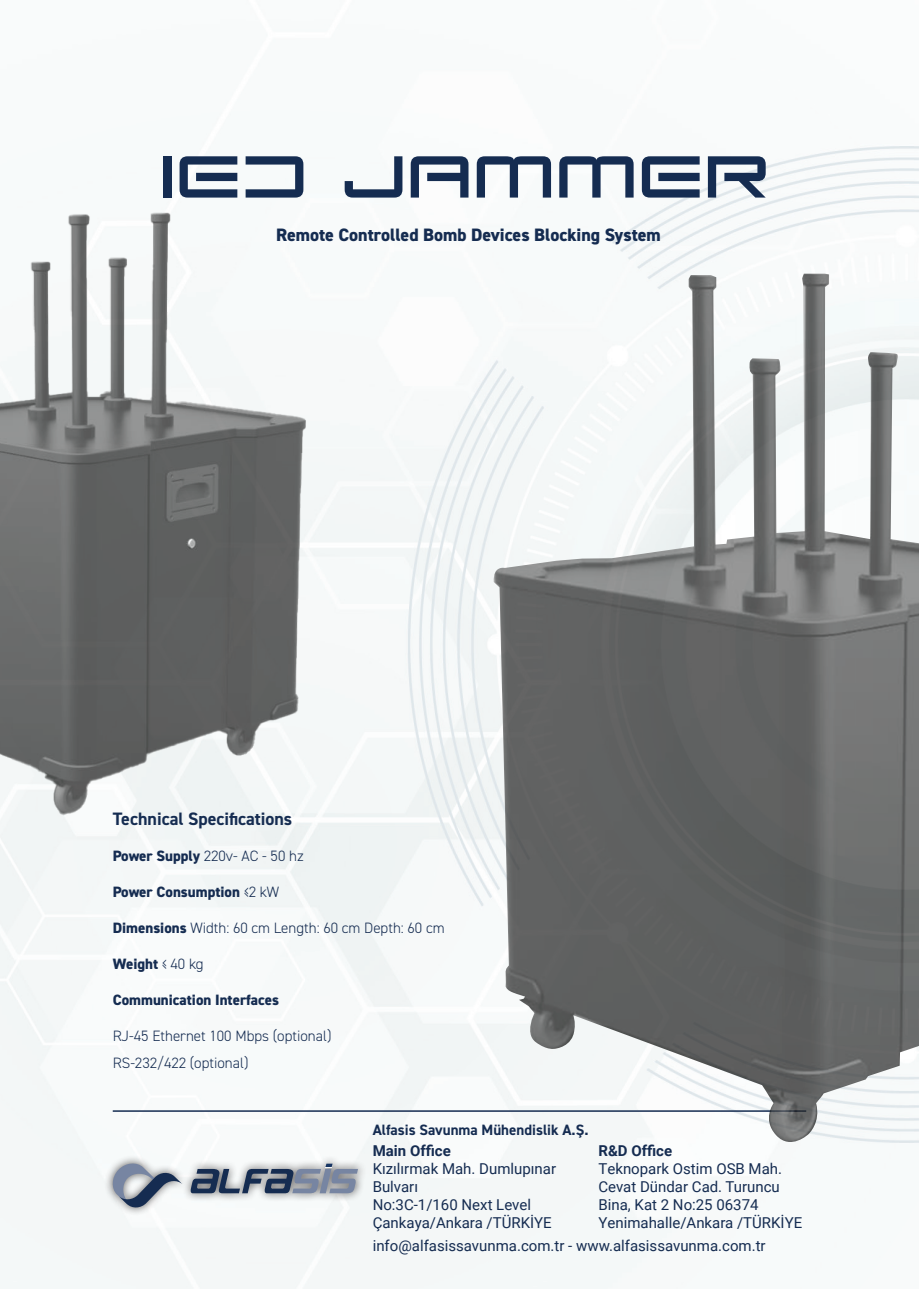
<style>
.page{position:relative;width:919px;height:1289px;background:#fff}
.page>*{position:absolute;margin:0;border:0;box-sizing:border-box;transform-origin:0 0}
.t1{font:66px "Dark Net";color:#152c51}
.t2{font:800 18px "DIN2014";color:#152c51}
.t3{font:700 18px "DIN2014";color:#152c51}
.t4{font:15px/18px "Roboto";color:#152c51}
.t5{font:300 15px/27px "DIN2014";color:#152c51}
.t6{font:800 15px "DIN2014";color:#152c51}
.t7{font:700 15px "DIN2014";color:#152c51}
.t8{font:700 15px "Roboto";color:#152c51}
.s1{font-weight:800}
.s2{font-weight:300}
</style>
<div class="page">
<img style="left:0;top:146px;width:918px;height:1142px">
<hr style="left:113px;top:1110px;width:693px;height:1px;background:#152c51">
<div style="left:104px;top:1154px;width:262px;height:62px;background:#231f20;opacity:.75"></div>
<svg style="left:111px;top:1161px;width:71px;height:47px"></svg>
<svg style="left:190px;top:1163px;width:168px;height:30px;background:#87909f"></svg>
<img style="left:492px;top:274px;width:426px;height:872px">
<img style="left:0;top:183px;width:367px;height:655px">
<h1 class="t1" style="left:163px;top:144px;width:612px">IED JAMMER</h1>
<p class="t2" style="left:276px;top:223px;width:386px">Remote Controlled Bomb Devices Blocking System</p>
<p class="t3" style="left:113px;top:806px;width:181px">Technical Specifications</p>
<p class="t5" style="left:113px;top:842px;width:192px"><span class="s1">Power Supply</span> 220v- AC - 50 hz</p>
<p class="t6" style="left:113px;top:881px;width:168px">Power Consumption <span class="s2">≤2 kW</span></p>
<p class="t5" style="left:113px;top:914px;width:333px"><span class="s1">Dimensions</span> Width: 60 cm Length: 60 cm Depth: 60 cm</p>
<p class="t6" style="left:113px;top:953px;width:92px">Weight <span class="s2">≤ 40 kg</span></p>
<p class="t6" style="left:113px;top:989px;width:168px">Communication Interfaces</p>
<p class="t5" style="left:113px;top:1022px;width:220px">RJ-45 Ethernet 100 Mbps (optional)<br>RS-232/422 (optional)</p>
<p class="t7" style="left:372px;top:1120px;width:217px">Alfasis Savunma Mühendislik A.Ş.</p>
<p class="t8" style="left:372px;top:1140px;width:80px">Main Office</p>
<p class="t4" style="left:372px;top:1159px;width:185px">Kızılırmak Mah. Dumlupınar<br>Bulvarı<br>No:3C-1/160 Next Level<br>Çankaya/Ankara /TÜRKİYE</p>
<p class="t8" style="left:598px;top:1140px;width:75px">R&amp;D Office</p>
<p class="t4" style="left:598px;top:1159px;width:205px">Teknopark Ostim OSB Mah.<br>Cevat Dündar Cad. Turuncu<br>Bina, Kat 2 No:25 06374<br>Yenimahalle/Ankara /TÜRKİYE</p>
<p class="t4" style="left:372px;top:1236px;width:394px">info@alfasissavunma.com.tr - www.alfasissavunma.com.tr</p>
</div>
